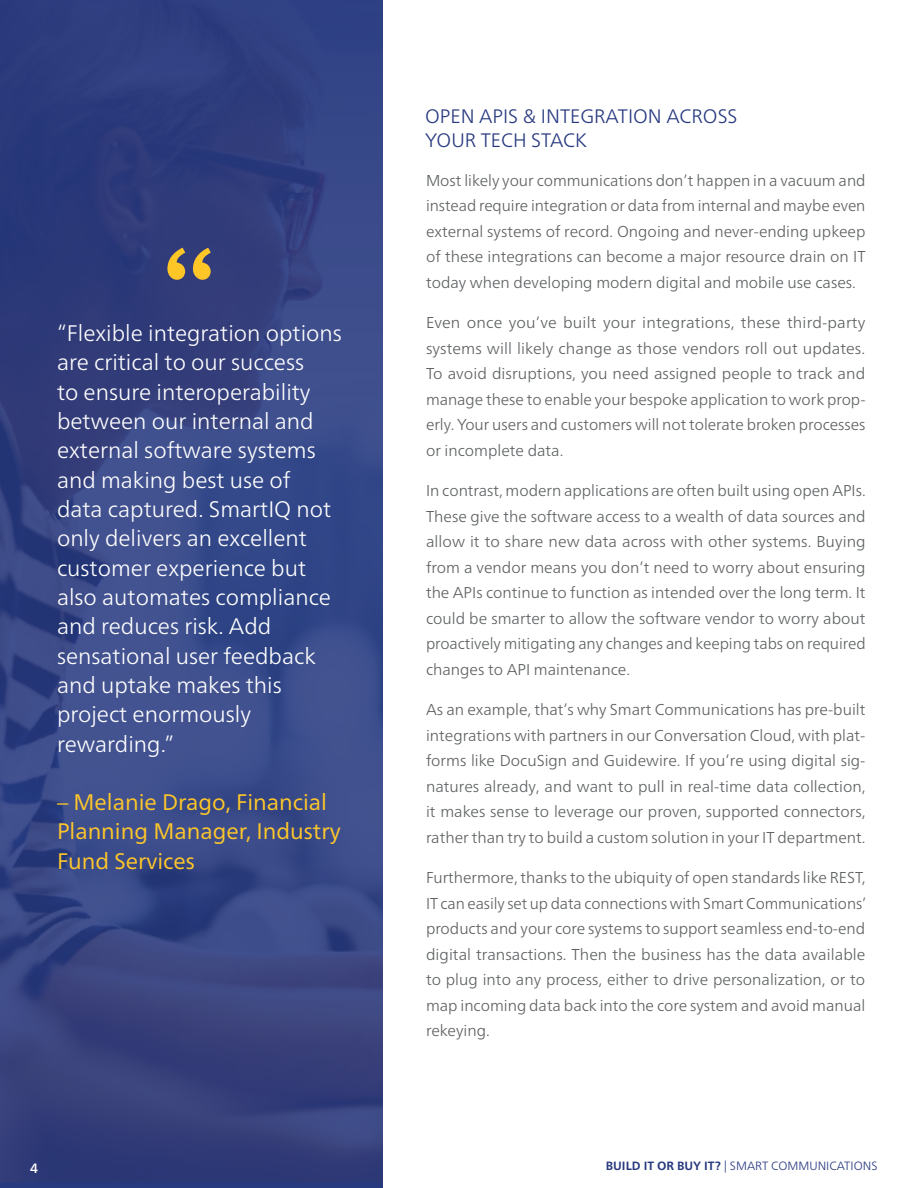
<style>
.page{position:relative;width:918px;height:1188px;background:#fff}
.page>*{position:absolute;margin:0;border:0;box-sizing:border-box;transform-origin:0 0}
.t1{font:142.8px "Andale Mono";color:#ffc628}
.t2{font:300 22.5px/29.2px "Frutiger Neue LT Pro";color:#fff}
.t3{font:22.5px/29.2px "Frutiger Neue LT Pro";color:#ffc729}
.t4{font:300 19.5px/24px "Frutiger Neue LT Pro";color:#27397f}
.t5{font:300 15.75px/25.5px "Frutiger Neue LT Pro";color:#5c5f61;text-align:justify}
.t6{font:500 13.5px "Frutiger Neue LT Pro";color:#fff}
.t7{font:300 12px "Frutiger Neue LT Pro";color:#27397f}
.s1{font-weight:700}
</style>
<div class="page">
<img style="left:0;top:0;width:382px;height:1183px">
<h1 class="t1" style="left:147px;top:206px;width:87px">“</h1>
<p class="t2" style="left:57px;top:318px;width:286px">“Flexible integration options are critical to our success<br>to ensure interoperability between our internal and external software systems and making best use of data captured. SmartIQ not only delivers an excellent customer experience but also automates compliance and reduces risk. Add sensational user feedback and uptake makes this project enormously rewarding.”</p>
<h2 class="t3" style="left:57px;top:788px;width:285px">– Melanie Drago, Financial<br>Planning Manager, Industry<br>Fund Services</h2>
<p class="t4" style="left:425px;top:104px;width:314px">OPEN APIS &amp; INTEGRATION ACROSS<br>YOUR TECH STACK</p>
<p class="t5" style="left:426px;top:168px;width:441px">Most likely your communications don’t happen in a vacuum and instead require integration or data from internal and maybe even external systems of record. Ongoing and never-ending upkeep of these integrations can become a major resource drain on IT today when developing modern digital and mobile use cases.</p>
<p class="t5" style="left:426px;top:310px;width:441px">Even once you’ve built your integrations, these third-party systems will likely change as those vendors roll out updates.<br>To avoid disruptions, you need assigned people to track and manage these to enable your bespoke application to work prop&shy;erly. Your users and customers will not tolerate broken processes or incomplete data.</p>
<p class="t5" style="left:426px;top:478px;width:441px">In contrast, modern applications are often built using open APIs.<br>These give the software access to a wealth of data sources and allow it to share new data across with other systems. Buying from a vendor means you don’t need to worry about ensuring the APIs continue to function as intended over the long term. It could be smarter to allow the software vendor to worry about proactively mitigating any changes and keeping tabs on required changes to API maintenance.</p>
<p class="t5" style="left:426px;top:697px;width:441px">As an example, that’s why Smart Communications has pre-built integrations with partners in our Conversation Cloud, with plat&shy;forms like DocuSign and Guidewire. If you’re using digital sig&shy;natures already, and want to pull in real-time data collection, it makes sense to leverage our proven, supported connectors, rather than try to build a custom solution in your IT department.</p>
<p class="t5" style="left:426px;top:865px;width:442px">Furthermore, thanks to the ubiquity of open standards like REST, IT can easily set up data connections with Smart Communications’ products and your core systems to support seamless end-to-end digital transactions. Then the business has the data available to plug into any process, either to drive personalization, or to map incoming data back into the core system and avoid manual rekeying.</p>
<p class="t6" style="left:30px;top:1160px;width:9px">4</p>
<p class="t7" style="left:606px;top:1159px;width:273px"><span class="s1">BUILD IT OR BUY IT?</span> | SMART COMMUNICATIONS</p>
</div>
